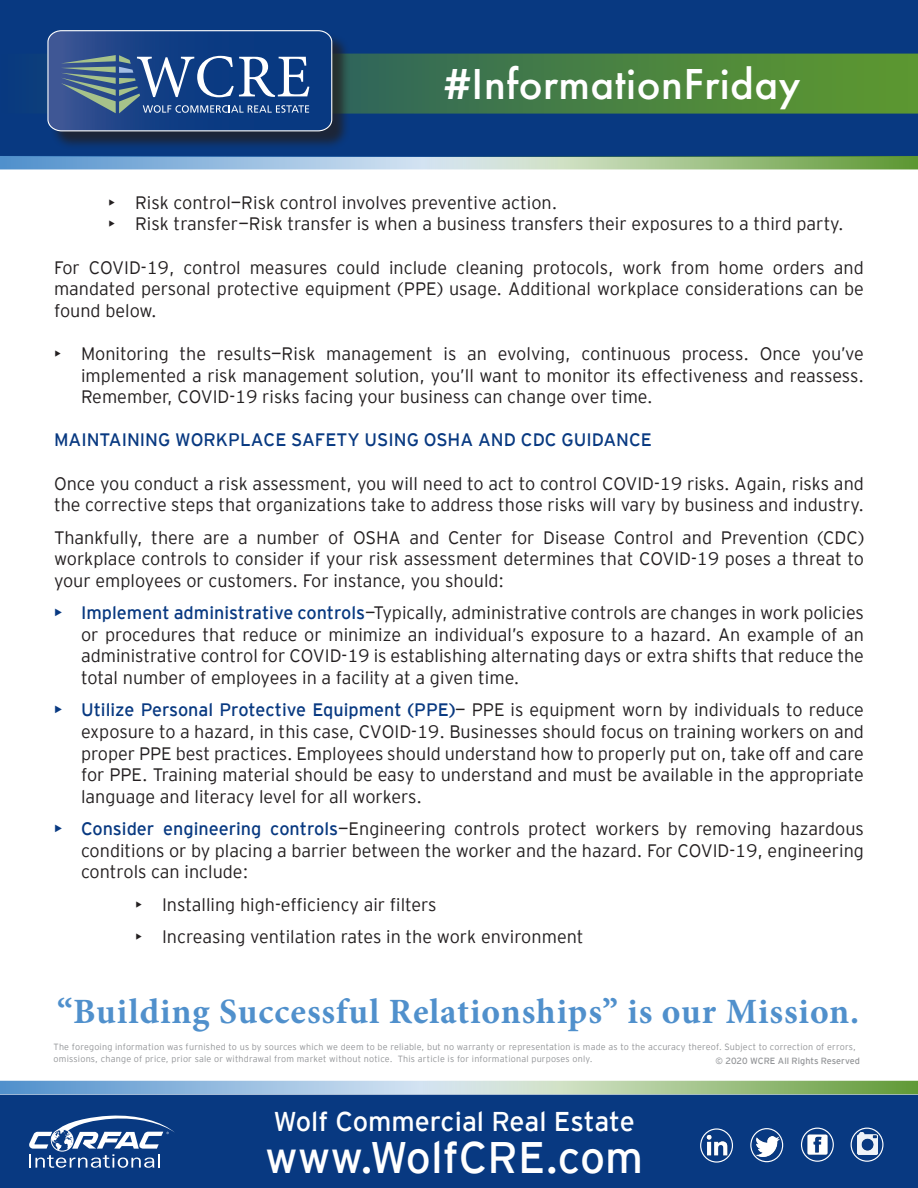
<style>
.page{position:relative;width:918px;height:1188px;background:#fff}
.page>*{position:absolute;margin:0;border:0;box-sizing:border-box;transform-origin:0 0}
.t1{font:500 45px "Futura PT";letter-spacing:.01em;color:#fff}
.t2{font:44.1px "EY Interstate";color:#fff}
.t3{font:700 35.55px "Minion Pro";letter-spacing:.025em;color:#5090cc}
.t4{font:27.15px "EY Interstate";color:#fff}
.t5{font:300 18px/21.6px "EY Interstate";color:#231f20;text-align:justify}
.t6{font:18px "EY Interstate";color:#083981}
.t7{font:300 9px/12px "EY Interstate";letter-spacing:.02em;color:#939598}
.t8{font:9px "EY Interstate";color:#939598}
.s1{font-weight:400;color:#083981}
</style>
<div class="page">
<div style="left:0;top:0;width:918px;height:157px;background:#083981"></div>
<div style="left:0;top:1095px;width:918px;height:93px;background:#083981"></div>
<svg style="left:351px;top:54px;width:567px;height:60px;background:#488142"></svg>
<div style="left:50px;top:33px;width:301px;height:117px;background:#231f20;opacity:.75"></div>
<svg style="left:47px;top:30px;width:285px;height:101px"></svg>
<svg style="left:558px;top:156px;width:360px;height:13px;background:#8fb677"></svg>
<svg style="left:0;top:156px;width:558px;height:13px;background:#98bcd9"></svg>
<svg style="left:29px;top:1116px;width:146px;height:52px"></svg>
<img style="left:705px;top:1132px;width:25px;height:25px">
<div style="left:700px;top:1128px;width:33px;height:35px;border:1px solid #fff;border-radius:50%"></div>
<img style="left:756px;top:1137px;width:24px;height:19px">
<div style="left:750px;top:1128px;width:33px;height:34px;border:1px solid #fff;border-radius:50%"></div>
<img style="left:806px;top:1133px;width:22px;height:22px">
<div style="left:801px;top:1128px;width:33px;height:34px;border:1px solid #fff;border-radius:50%"></div>
<div style="left:851px;top:1128px;width:32px;height:34px;border:1px solid #fff;border-radius:50%"></div>
<img style="left:857px;top:1132px;width:21px;height:23px">
<svg style="left:557px;top:1081px;width:361px;height:13px;background:#99bd7e"></svg>
<svg style="left:0;top:1081px;width:557px;height:13px;background:#a1c3de"></svg>
<h1 class="t1" style="left:444px;top:57px;width:358px">#InformationFriday</h1>
<p class="t5" style="left:108px;top:191px;width:451px">• Risk control—Risk control involves preventive action.</p>
<p class="t5" style="left:108px;top:212px;width:737px">• Risk transfer—Risk transfer is when a business transfers their exposures to a third party.</p>
<p class="t5" style="left:54px;top:255px;width:812px">For COVID-19, control measures could include cleaning protocols, work from home orders and mandated personal protective equipment (PPE) usage. Additional workplace considerations can be found below.</p>
<p class="t5" style="left:81px;top:342px;width:785px;text-indent:-27px">• Monitoring the results—Risk management is an evolving, continuous process. Once you’ve implemented a risk management solution, you’ll want to monitor its effectiveness and reassess.<br>Remember, COVID-19 risks facing your business can change over time.</p>
<p class="t6" style="left:54px;top:427px;width:599px">MAINTAINING WORKPLACE SAFETY USING OSHA AND CDC GUIDANCE</p>
<p class="t5" style="left:54px;top:471px;width:812px">Once you conduct a risk assessment, you will need to act to control COVID-19 risks. Again, risks and the corrective steps that organizations take to address those risks will vary by business and industry.</p>
<p class="t5" style="left:54px;top:525px;width:812px">Thankfully, there are a number of OSHA and Center for Disease Control and Prevention (CDC) workplace controls to consider if your risk assessment determines that COVID-19 poses a threat to your employees or customers. For instance, you should:</p>
<p class="t5" style="left:81px;top:601px;width:785px;text-indent:-27px"><span class="s1">• Implement administrative controls</span>—Typically, administrative controls are changes in work policies or procedures that reduce or minimize an individual’s exposure to a hazard. An example of an administrative control for COVID-19 is establishing alternating days or extra shifts that reduce the total number of employees in a facility at a given time.</p>
<p class="t5" style="left:81px;top:698px;width:785px;text-indent:-27px"><span class="s1">• Utilize Personal Protective Equipment (PPE)</span>— PPE is equipment worn by individuals to reduce exposure to a hazard, in this case, CVOID-19. Businesses should focus on training workers on and proper PPE best practices. Employees should understand how to properly put on, take off and care for PPE. Training material should be easy to understand and must be available in the appropriate language and literacy level for all workers.</p>
<p class="t5" style="left:81px;top:817px;width:785px;text-indent:-27px"><span class="s1">• Consider engineering controls</span>—Engineering controls protect workers by removing hazardous conditions or by placing a barrier between the worker and the hazard. For COVID-19, engineering controls can include:</p>
<p class="t5" style="left:135px;top:893px;width:303px">• Installing high-efficiency air filters</p>
<p class="t5" style="left:135px;top:925px;width:450px">• Increasing ventilation rates in the work environment</p>
<h3 class="t3" style="left:57px;top:986px;width:804px">“Building Successful Relationships” is our Mission.</h3>
<p class="t7" style="left:54px;top:1040px;width:804px">The foregoing information was furnished to us by sources which we deem to be reliable, but no warranty or representation is made as to the accuracy thereof. Subject to correction of errors, omissions, change of price, prior sale or withdrawal from market without notice. This article is for informational purposes only.</p>
<p class="t8" style="left:716px;top:1054px;width:146px">© 2020 WCRE All Rights Reserved</p>
<h3 class="t4" style="left:274px;top:1102px;width:363px">Wolf Commercial Real Estate</h3>
<h2 class="t2" style="left:265px;top:1126px;width:380px">www.WolfCRE.com</h2>
</div>
